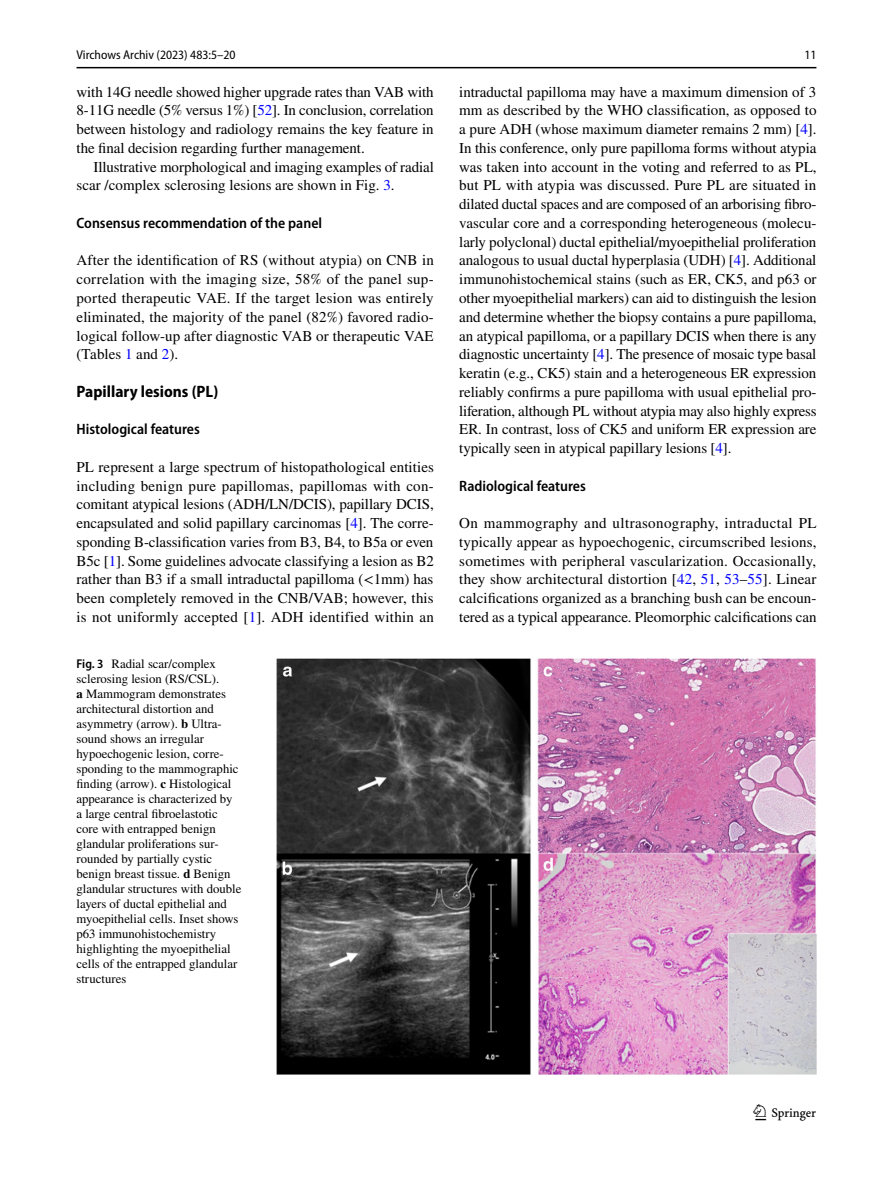
<style>
.page{position:relative;width:893px;height:1187px;background:#fff}
.page>*{position:absolute;margin:0;border:0;box-sizing:border-box;transform-origin:0 0}
.t1{font:22.5px "Springnew Regular 3";color:#000}
.t2{font:700 semi-condensed 16.5px "Myriad Pro";color:#000}
.t3{font:15px/18.8px "STIX";letter-spacing:-.005em;color:#000;text-align:justify}
.t4{font:600 semi-condensed 15px "Myriad Pro";color:#000}
.t5{font:12.75px/15px "STIX";color:#000}
.t6{font:semi-condensed 12.75px "Myriad Pro";color:#000}
.s1{color:#00f}
.s2{font-family:"Myriad Pro";font-weight:600;font-stretch:semi-condensed}
.s3{font-weight:700}
</style>
<div class="page">
<hr style="left:77px;top:67px;width:739px;height:1px;background:#000">
<img style="left:276px;top:658px;width:540px;height:415px">
<p class="t6" style="left:77px;top:48px;width:161px">Virchows Archiv (2023) 483:5–20</p>
<p class="t6" style="left:804px;top:48px;width:14px">11</p>
<p class="t3" style="left:77px;top:83px;width:359px">with 14G needle showed higher upgrade rates than VAB with 8-11G needle (5% versus 1%) [<span class="s1">52</span>]. In conclusion, correlation between histology and radiology remains the key feature in the final decision regarding further management.</p>
<p class="t3" style="left:77px;top:158px;width:359px;text-indent:17px">Illustrative morphological and imaging examples of radial scar /complex sclerosing lesions are shown in Fig. <span class="s1">3</span>.</p>
<p class="t4" style="left:77px;top:215px;width:247px">Consensus recommendation of the panel</p>
<p class="t3" style="left:77px;top:252px;width:359px">After the identification of RS (without atypia) on CNB in correlation with the imaging size, 58% of the panel sup&shy;ported therapeutic VAE. If the target lesion was entirely eliminated, the majority of the panel (82%) favored radio&shy;logical follow-up after diagnostic VAB or therapeutic VAE (Tables <span class="s1">1</span> and <span class="s1">2</span>).</p>
<p class="t2" style="left:77px;top:382px;width:143px">Papillary lesions (PL)</p>
<p class="t4" style="left:77px;top:421px;width:125px">Histological features</p>
<p class="t3" style="left:77px;top:458px;width:359px">PL represent a large spectrum of histopathological entities including benign pure papillomas, papillomas with con&shy;comitant atypical lesions (ADH/LN/DCIS), papillary DCIS, encapsulated and solid papillary carcinomas [<span class="s1">4</span>]. The corre&shy;sponding B-classification varies from B3, B4, to B5a or even B5c [<span class="s1">1</span>]. Some guidelines advocate classifying a lesion as B2 rather than B3 if a small intraductal papilloma (&lt;1mm) has been completely removed in the CNB/VAB; however, this is not uniformly accepted [<span class="s1">1</span>]. ADH identified within an</p>
<p class="t5" style="left:77px;top:657px;width:166px"><span class="s2">Fig. 3</span> Radial scar/complex sclerosing lesion (RS/CSL).<br><span class="s3">a</span> Mammogram demonstrates architectural distortion and asymmetry (arrow). <span class="s3">b</span> Ultra&shy;sound shows an irregular hypoechogenic lesion, corre&shy;sponding to the mammographic finding (arrow). <span class="s3">c</span> Histological appearance is characterized by<br>a large central fibroelastotic core with entrapped benign glandular proliferations sur&shy;rounded by partially cystic benign breast tissue. <span class="s3">d</span> Benign glandular structures with double layers of ductal epithelial and myoepithelial cells. Inset shows p63 immunohistochemistry highlighting the myoepithelial cells of the entrapped glandular structures</p>
<p class="t3" style="left:459px;top:83px;width:359px">intraductal papilloma may have a maximum dimension of 3 mm as described by the WHO classification, as opposed to a pure ADH (whose maximum diameter remains 2 mm) [<span class="s1">4</span>].<br>In this conference, only pure papilloma forms without atypia was taken into account in the voting and referred to as PL, but PL with atypia was discussed. Pure PL are situated in dilated ductal spaces and are composed of an arborising fibro&shy;vascular core and a corresponding heterogeneous (molecu&shy;larly polyclonal) ductal epithelial/myoepithelial proliferation analogous to usual ductal hyperplasia (UDH) [<span class="s1">4</span>]. Additional immunohistochemical stains (such as ER, CK5, and p63 or other myoepithelial markers) can aid to distinguish the lesion and determine whether the biopsy contains a pure papilloma, an atypical papilloma, or a papillary DCIS when there is any diagnostic uncertainty [<span class="s1">4</span>]. The presence of mosaic type basal keratin (e.g., CK5) stain and a heterogeneous ER expression reliably confirms a pure papilloma with usual epithelial pro&shy;liferation, although PL without atypia may also highly express ER. In contrast, loss of CK5 and uniform ER expression are typically seen in atypical papillary lesions [<span class="s1">4</span>].</p>
<p class="t4" style="left:459px;top:477px;width:128px">Radiological features</p>
<p class="t3" style="left:459px;top:514px;width:359px">On mammography and ultrasonography, intraductal PL typically appear as hypoechogenic, circumscribed lesions, sometimes with peripheral vascularization. Occasionally, they show architectural distortion [<span class="s1">42</span>, <span class="s1">51</span>, <span class="s1">53</span>–<span class="s1">55</span>]. Linear calcifications organized as a branching bush can be encoun&shy;tered as a typical appearance. Pleomorphic calcifications can</p>
<h1 class="t1" style="left:755px;top:1104px;width:62px">1 3</h1>
</div>
